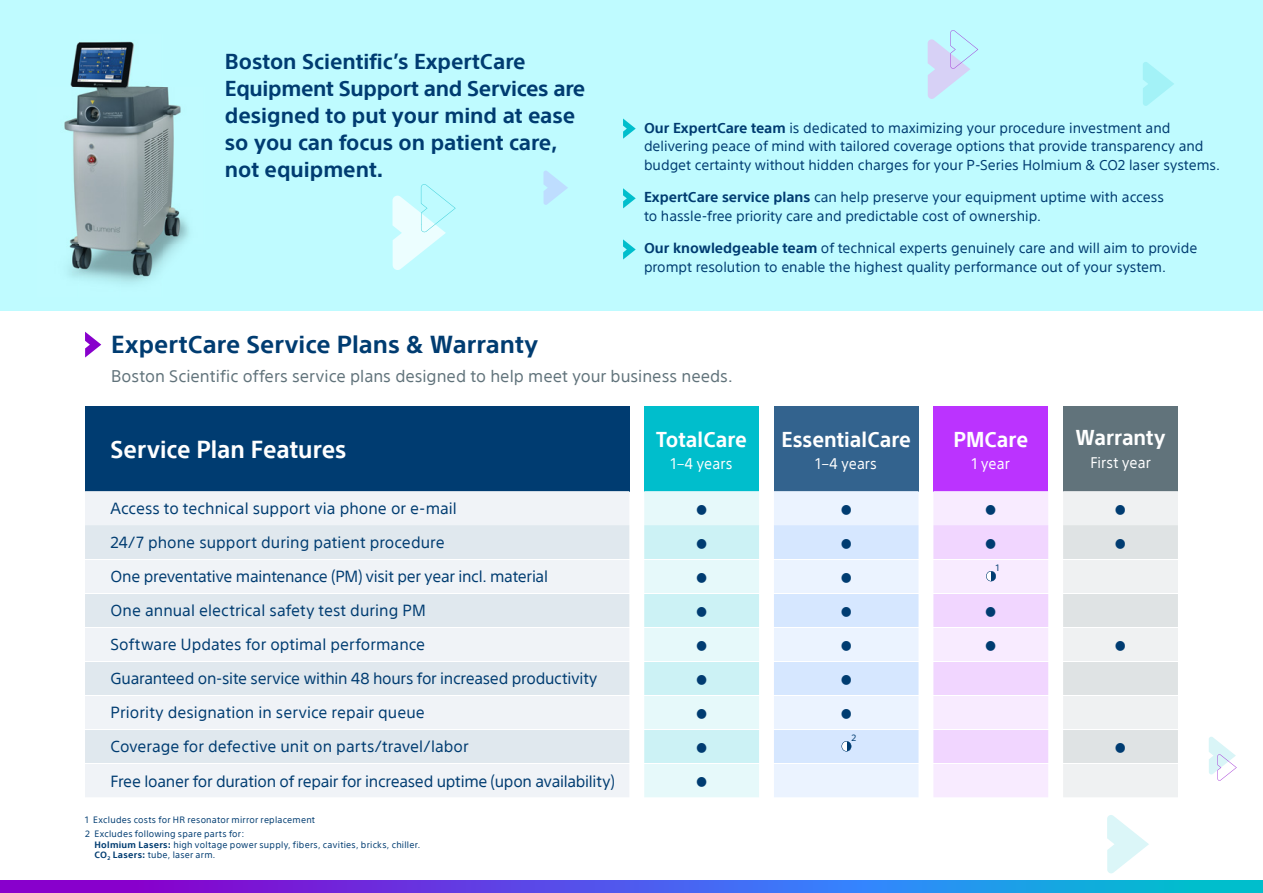
<style>
.page{position:relative;width:1263px;height:893px;background:#fff}
.page>*{position:absolute;margin:0;border:0;box-sizing:border-box;transform-origin:0 0}
.t1{font:700 30px "SST";color:#003c71;scale:.95 1}
.t2{font:700 24px "SST";color:#003c71}
.t3{font:700 24px "SST";color:#fff;scale:.95 1}
.t4{font:700 21.15px/27px "SST";color:#003c71}
.t5{font:700 21px "SST";color:#fff;scale:.95 1}
.t6{font:16.5px "SST";color:#61737b}
.t7{font:15.75px "SST";color:#003c71}
.t8{font:15.75px "SST";letter-spacing:-.02em;color:#003c71}
.t9{font:15px "SST";letter-spacing:.005em;color:#fff;scale:.95 1}
.t10{font:14.1px/18.8px "SST";color:#003c71}
.t11{font:9px/14.7px "SST";letter-spacing:.025em;color:#003c71}
.s1{font-weight:700}
</style>
<div class="page">
<div style="left:0;top:0;width:1263px;height:310px;background:#bffbff"></div>
<svg style="left:0;top:880px;width:1263px;height:13px;background:#4b5ae0"></svg>
<svg style="left:543px;top:171px;width:25px;height:34px"></svg>
<svg style="left:1143px;top:62px;width:31px;height:44px"></svg>
<svg style="left:928px;top:30px;width:50px;height:69px"></svg>
<svg style="left:392px;top:184px;width:64px;height:86px"></svg>
<svg style="left:623px;top:118px;width:13px;height:21px"></svg>
<svg style="left:623px;top:188px;width:13px;height:20px"></svg>
<svg style="left:623px;top:239px;width:13px;height:21px"></svg>
<img style="left:64px;top:41px;width:125px;height:243px">
<svg style="left:85px;top:332px;width:16px;height:26px"></svg>
<div style="left:85px;top:406px;width:544px;height:85px;background:#003c71"></div>
<div style="left:644px;top:406px;width:115px;height:85px;background:#00becc"></div>
<div style="left:774px;top:406px;width:144px;height:85px;background:#33638e"></div>
<div style="left:933px;top:406px;width:115px;height:85px;background:#b3f"></div>
<div style="left:1063px;top:406px;width:115px;height:85px;background:#61737b"></div>
<div style="left:85px;top:491px;width:544px;height:306px;background:#f0f3f7"></div>
<svg style="left:85px;top:525px;width:544px;height:238px;fill:#e0e8ee"></svg>
<hr style="left:85px;top:559px;width:544px;height:1px;background:#fff">
<hr style="left:85px;top:593px;width:544px;height:1px;background:#fff">
<hr style="left:85px;top:627px;width:544px;height:1px;background:#fff">
<hr style="left:85px;top:661px;width:544px;height:1px;background:#fff">
<hr style="left:85px;top:695px;width:544px;height:1px;background:#fff">
<hr style="left:85px;top:729px;width:544px;height:1px;background:#fff">
<hr style="left:85px;top:763px;width:544px;height:1px;background:#fff">
<svg style="left:629px;top:491px;width:549px;height:306px"></svg>
<svg style="left:1107px;top:815px;width:42px;height:58px"></svg>
<svg style="left:1209px;top:737px;width:28px;height:44px"></svg>
<h3 class="t4" style="left:225px;top:48px;width:362px">Boston Scientific’s ExpertCare<br>Equipment Support and Services are designed to put your mind at ease so you can focus on patient care, not equipment.</h3>
<p class="t10" style="left:644px;top:118px;width:578px"><span class="s1">Our ExpertCare team</span> is dedicated to maximizing your procedure investment and delivering peace of mind with tailored coverage options that provide transparency and budget certainty without hidden charges for your P-Series Holmium &amp; CO2 laser systems.</p>
<p class="t10" style="left:644px;top:188px;width:521px"><span class="s1">ExpertCare service plans</span> can help preserve your equipment uptime with access to hassle-free priority care and predictable cost of ownership.</p>
<p class="t10" style="left:644px;top:238px;width:555px"><span class="s1">Our knowledgeable team</span> of technical experts genuinely care and will aim to provide prompt resolution to enable the highest quality performance out of your system.</p>
<h2 class="t2" style="left:111px;top:331px;width:428px">ExpertCare Service Plans &amp; Warranty</h2>
<p class="t6" style="left:111px;top:367px;width:623px">Boston Scientific offers service plans designed to help meet your business needs.</p>
<h2 class="t3" style="left:111px;top:435px;width:250px">Service Plan Features</h2>
<h3 class="t5" style="left:656px;top:427px;width:97px">TotalCare</h3>
<p class="t9" style="left:671px;top:455px;width:66px">1 – 4 years</p>
<h3 class="t5" style="left:781px;top:427px;width:138px">EssentialCare</h3>
<p class="t9" style="left:815px;top:455px;width:66px">1 – 4 years</p>
<h3 class="t5" style="left:953px;top:427px;width:80px">PMCare</h3>
<p class="t9" style="left:972px;top:455px;width:41px">1 year</p>
<h3 class="t5" style="left:1075px;top:425px;width:96px">Warranty</h3>
<p class="t9" style="left:1090px;top:454px;width:65px">First year</p>
<p class="t7" style="left:111px;top:499px;width:348px">Access to technical support via phone or e-mail</p>
<h1 class="t1" style="left:695px;top:491px;width:15px">•</h1>
<h1 class="t1" style="left:840px;top:491px;width:15px">•</h1>
<h1 class="t1" style="left:984px;top:491px;width:15px">•</h1>
<h1 class="t1" style="left:1114px;top:491px;width:15px">•</h1>
<p class="t7" style="left:111px;top:533px;width:336px">24/7 phone support during patient procedure</p>
<h1 class="t1" style="left:695px;top:525px;width:15px">•</h1>
<h1 class="t1" style="left:840px;top:525px;width:15px">•</h1>
<h1 class="t1" style="left:984px;top:525px;width:15px">•</h1>
<h1 class="t1" style="left:1114px;top:525px;width:15px">•</h1>
<p class="t8" style="left:111px;top:567px;width:439px">One preventative maintenance (PM) visit per year incl. material</p>
<h1 class="t1" style="left:695px;top:559px;width:15px">•</h1>
<h1 class="t1" style="left:840px;top:559px;width:15px">•</h1>
<p class="t11" style="left:996px;top:560px;width:5px">1</p>
<p class="t7" style="left:111px;top:601px;width:317px">One annual electrical safety test during PM</p>
<h1 class="t1" style="left:695px;top:593px;width:15px">•</h1>
<h1 class="t1" style="left:840px;top:593px;width:15px">•</h1>
<h1 class="t1" style="left:984px;top:593px;width:15px">•</h1>
<p class="t7" style="left:111px;top:635px;width:316px">Software Updates for optimal performance</p>
<h1 class="t1" style="left:695px;top:627px;width:15px">•</h1>
<h1 class="t1" style="left:840px;top:627px;width:15px">•</h1>
<h1 class="t1" style="left:984px;top:627px;width:15px">•</h1>
<h1 class="t1" style="left:1114px;top:627px;width:15px">•</h1>
<p class="t7" style="left:111px;top:669px;width:488px">Guaranteed on-site service within 48 hours for increased productivity</p>
<h1 class="t1" style="left:695px;top:661px;width:15px">•</h1>
<h1 class="t1" style="left:840px;top:661px;width:15px">•</h1>
<p class="t7" style="left:111px;top:703px;width:316px">Priority designation in service repair queue</p>
<h1 class="t1" style="left:695px;top:695px;width:15px">•</h1>
<h1 class="t1" style="left:840px;top:695px;width:15px">•</h1>
<p class="t7" style="left:111px;top:737px;width:360px">Coverage for defective unit on parts/travel/labor</p>
<h1 class="t1" style="left:695px;top:729px;width:15px">•</h1>
<p class="t11" style="left:851px;top:730px;width:6px">2</p>
<h1 class="t1" style="left:1114px;top:729px;width:15px">•</h1>
<p class="t7" style="left:111px;top:772px;width:506px">Free loaner for duration of repair for increased uptime (upon availability)</p>
<h1 class="t1" style="left:695px;top:764px;width:15px">•</h1>
<p class="t11" style="left:85px;top:812px;width:232px">1 Excludes costs for HR resonator mirror replacement<br>2 Excludes following spare parts for:</p>
<p class="t11" style="left:94px;top:839px;width:327px;line-height:10.5px"><span class="s1">Holmium Lasers:</span> high voltage power supply, fibers, cavities, bricks, chiller.<br><span class="s1">CO</span><sub>2</sub> <span class="s1">Lasers:</span> tube, laser arm.</p>
</div>
